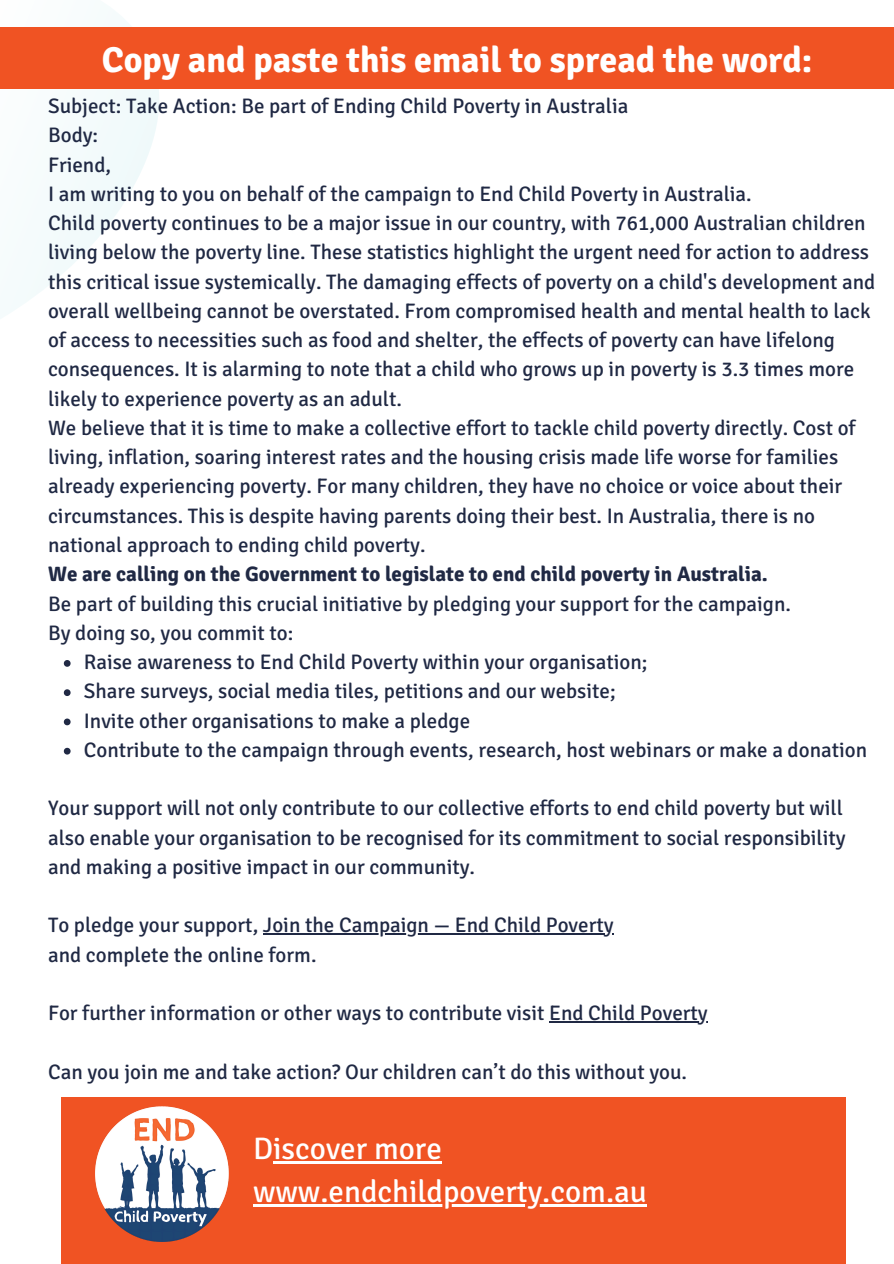
<style>
.page{position:relative;width:894px;height:1264px;background:#fff}
.page>*{position:absolute;margin:0;border:0;box-sizing:border-box;transform-origin:0 0}
.t1{font:700 36px "Signika";color:#fff}
.t2{font:31.05px "Signika";color:#fff}
.t3{font:21px/29.2px "Signika";color:#202944}
.t4{font:700 21px "Signika";color:#202944}
</style>
<div class="page">
<svg style="left:8px;top:20px;width:151px;height:294px;fill:#f6fcfc"></svg>
<svg style="left:64px;top:660px;width:7px;height:6px"></svg>
<svg style="left:64px;top:689px;width:7px;height:7px"></svg>
<svg style="left:64px;top:718px;width:7px;height:7px"></svg>
<svg style="left:64px;top:747px;width:7px;height:7px"></svg>
<hr style="left:263px;top:933px;width:350px;height:1px;background:#202944">
<hr style="left:549px;top:1021px;width:158px;height:1px;background:#202944">
<div style="left:61px;top:1096px;width:784px;height:167px;background:#f05323"></div>
<img style="left:95px;top:1106px;width:133px;height:135px">
<hr style="left:273px;top:1161px;width:169px;height:2px;background:#fff">
<hr style="left:253px;top:1203px;width:393px;height:3px;background:#fff">
<div style="left:0;top:27px;width:893px;height:62px;background:#f05323"></div>
<h1 class="t1" style="left:102px;top:39px;width:711px">Copy and paste this email to spread the word:</h1>
<p class="t3" style="left:48px;top:92px;width:581px">Subject: Take Action: Be part of Ending Child Poverty in Australia</p>
<h1 class="t3" style="left:48px;top:121px;width:52px">Body:</h1>
<p class="t3" style="left:48px;top:150px;width:65px">Friend,</p>
<p class="t3" style="left:48px;top:179px;width:705px">I am writing to you on behalf of the campaign to End Child Poverty in Australia.</p>
<p class="t3" style="left:48px;top:209px;width:828px">Child poverty continues to be a major issue in our country, with 761,000 Australian children living below the poverty line. These statistics highlight the urgent need for action to address this critical issue systemically. The damaging effects of poverty on a child's development and overall wellbeing cannot be overstated. From compromised health and mental health to lack of access to necessities such as food and shelter, the effects of poverty can have lifelong consequences. It is alarming to note that a child who grows up in poverty is 3.3 times more likely to experience poverty as an adult.</p>
<p class="t3" style="left:48px;top:413px;width:808px">We believe that it is time to make a collective effort to tackle child poverty directly. Cost of living, inflation, soaring interest rates and the housing crisis made life worse for families already experiencing poverty. For many children, they have no choice or voice about their circumstances. This is despite having parents doing their best. In Australia, there is no national approach to ending child poverty.</p>
<p class="t4" style="left:48px;top:561px;width:721px">We are calling on the Government to legislate to end child poverty in Australia.</p>
<p class="t3" style="left:48px;top:589px;width:744px">Be part of building this crucial initiative by pledging your support for the campaign.</p>
<p class="t3" style="left:48px;top:618px;width:247px">By doing so, you commit to:</p>
<p class="t3" style="left:84px;top:647px;width:565px">Raise awareness to End Child Poverty within your organisation;</p>
<p class="t3" style="left:84px;top:677px;width:533px">Share surveys, social media tiles, petitions and our website;</p>
<p class="t3" style="left:84px;top:706px;width:388px">Invite other organisations to make a pledge</p>
<p class="t3" style="left:84px;top:735px;width:784px">Contribute to the campaign through events, research, host webinars or make a donation</p>
<p class="t3" style="left:48px;top:794px;width:798px">Your support will not only contribute to our collective efforts to end child poverty but will also enable your organisation to be recognised for its commitment to social responsibility and making a positive impact in our community.</p>
<p class="t3" style="left:48px;top:911px;width:567px">To pledge your support, Join the Campaign — End Child Poverty</p>
<p class="t3" style="left:48px;top:940px;width:270px">and complete the online form.</p>
<p class="t3" style="left:48px;top:998px;width:661px">For further information or other ways to contribute visit End Child Poverty</p>
<p class="t3" style="left:48px;top:1057px;width:640px">Can you join me and take action? Our children can’t do this without you.</p>
<p class="t2" style="left:253px;top:1129px;width:190px">Discover more</p>
<h2 class="t2" style="left:253px;top:1172px;width:395px">www.endchildpoverty.com.au</h2>
</div>
